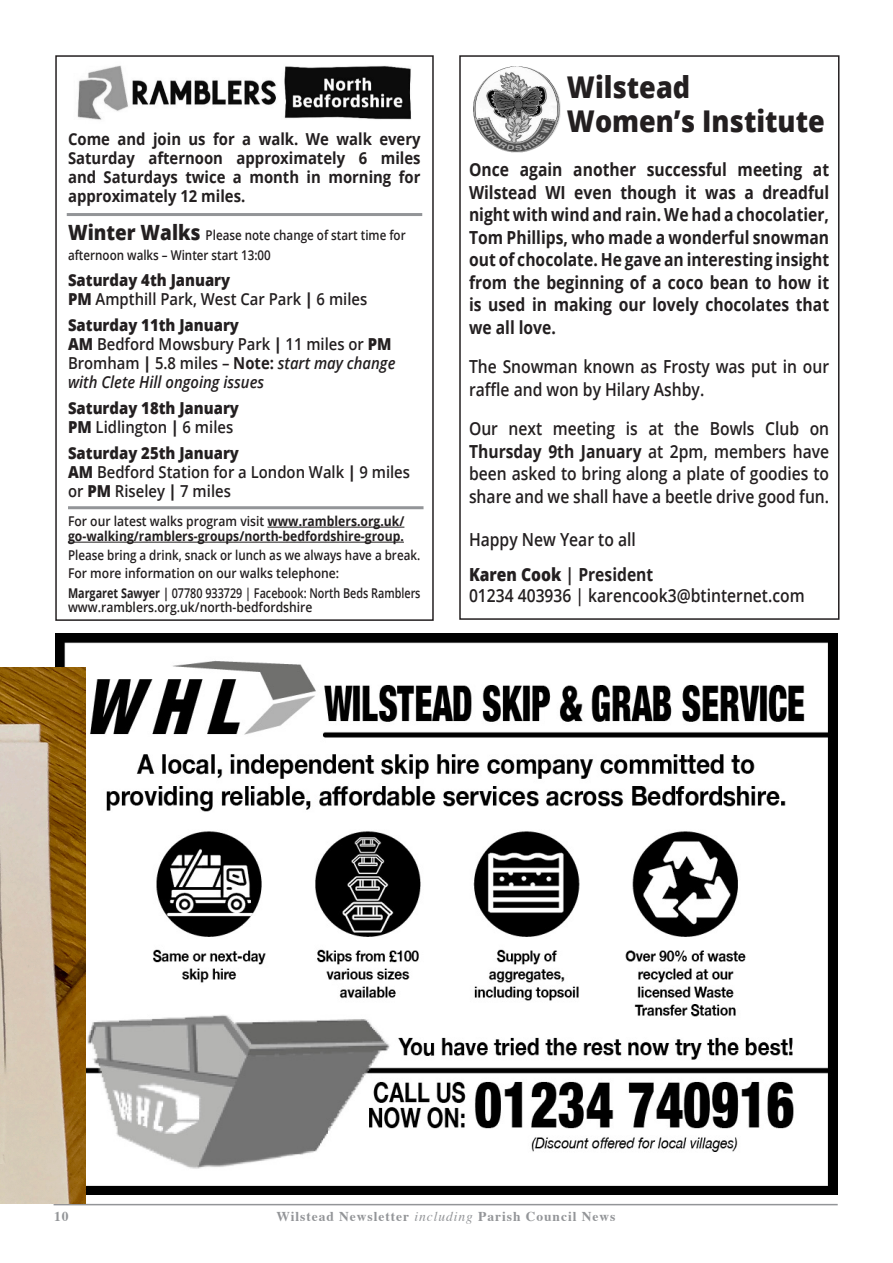
<style>
.page{position:relative;width:893px;height:1263px;background:#fff}
.page>*{position:absolute;margin:0;border:0;box-sizing:border-box;transform-origin:0 0}
.t1{font:800 30px "Open Sans";color:#231f20;scale:.9 1}
.t2{font:600 18px/22.5px "Open Sans";color:#231f20;scale:.87 1}
.t3{font:700 18px/22.5px "Open Sans";color:#231f20;text-align:justify;scale:.87 1}
.t4{font:600 16.5px/18.8px "Open Sans";color:#231f20;scale:.9 1}
.t5{font:700 16.5px/18.8px "Open Sans";color:#231f20;text-align:justify;scale:.9 1}
.t6{font:800 16.5px/18.8px "Open Sans";color:#231f20;scale:.9 1}
.t7{font:600 13.5px/19.5px "Open Sans";color:#231f20;scale:.86 1}
.t8{font:700 13.5px/15px "Open Sans";color:#231f20;scale:.9 1}
.t9{font:600 13.5px/13.5px "Open Sans";color:#231f20;scale:.8 1}
.t10{font:700 13.5px "Times";letter-spacing:.07em;color:#939598}
.t11{font:600 13.5px "Open Sans";color:#231f20;scale:.9 1}
.s1{font-weight:800;font-size:21px}
.s2{font-weight:800}
.s3{font-weight:700}
.s4{font-style:italic}
.s5{font-weight:600}
.s6{font-weight:400;font-style:italic}
</style>
<div class="page">
<hr style="left:54px;top:1204px;width:784px;height:1px;background:#939598">
<img style="left:55px;top:634px;width:783px;height:561px">
<div style="left:55px;top:55px;width:379px;height:566px;border:2px solid #231f20"></div>
<img style="left:77px;top:65px;width:335px;height:55px">
<hr style="left:267px;top:527px;width:137px;height:1px;background:#231f20">
<hr style="left:68px;top:542px;width:336px;height:1px;background:#231f20">
<hr style="left:67px;top:213px;width:355px;height:3px;background:#939598">
<hr style="left:68px;top:506px;width:355px;height:3px;background:#939598">
<img style="left:0;top:668px;width:85px;height:536px">
<div style="left:459px;top:55px;width:380px;height:565px;border:2px solid #231f20"></div>
<img style="left:473px;top:66px;width:88px;height:87px">
<p class="t5" style="left:68px;top:130px;width:393px">Come and join us for a walk. We walk every Saturday afternoon approximately 6 miles and Saturdays twice a month in morning for approximately 12 miles.</p>
<p class="t7" style="left:68px;top:225px;width:394px"><span class="s1">Winter Walks</span> Please note change of start time for afternoon walks – Winter start 13:00</p>
<p class="t4" style="left:68px;top:270px;width:334px"><span class="s2">Saturday 4th January<br>PM</span> Ampthill Park, West Car Park <span class="s2">|</span> 6 miles</p>
<p class="t4" style="left:68px;top:316px;width:365px"><span class="s2">Saturday 11th January<br>AM</span> Bedford Mowsbury Park <span class="s2">|</span> 11 miles or <span class="s2">PM </span>Bromham <span class="s2">|</span> 5.8 miles – <span class="s3">Note:</span> <span class="s4">start may change with Clete Hill ongoing issues</span></p>
<p class="t6" style="left:68px;top:398px;width:191px">Saturday 18th January<br>PM <span class="s5">Lidlington</span> | <span class="s5">6 miles</span></p>
<p class="t4" style="left:68px;top:443px;width:382px"><span class="s2">Saturday 25th January<br>AM</span> Bedford Station for a London Walk <span class="s2">|</span> 9 miles or <span class="s2">PM</span> Riseley <span class="s2">|</span> 7 miles</p>
<p class="t8" style="left:68px;top:513px;width:375px"><span class="s5">For our latest walks program visit</span> www.ramblers.org.uk/ go-walking/ramblers-groups/north-bedfordshire-group.</p>
<p class="t7" style="left:68px;top:545px;width:411px">Please bring a drink, snack or lunch as we always have a break.</p>
<p class="t11" style="left:68px;top:563px;width:303px">For more information on our walks telephone:</p>
<p class="t9" style="left:68px;top:586px;width:442px"><span class="s3">Margaret Sawyer |</span> 07780 933729 | Facebook: North Beds Ramblers www.ramblers.org.uk/north-bedfordshire</p>
<p class="t1" style="left:567px;top:64px;width:138px">Wilstead</p>
<p class="t1" style="left:567px;top:98px;width:288px">Women’s Institute</p>
<p class="t3" style="left:469px;top:158px;width:415px">Once again another successful meeting at Wilstead WI even though it was a dreadful night with wind and rain. We had a chocolatier, Tom Phillips, who made a wonderful snowman out of chocolate. He gave an interesting insight from the beginning of a coco bean to how it is used in making our lovely chocolates that we all love.</p>
<p class="t2" style="left:469px;top:355px;width:416px">The Snowman known as Frosty was put in our raffle and won by Hilary Ashby.</p>
<p class="t2" style="left:469px;top:417px;width:416px;text-align:justify">Our next meeting is at the Bowls Club on <span class="s3">Thursday 9th January</span> at 2pm, members have been asked to bring along a plate of goodies to share and we shall have a beetle drive good fun.</p>
<p class="t2" style="left:469px;top:528px;width:193px">Happy New Year to all</p>
<p class="t2" style="left:469px;top:564px;width:387px;line-height:21px"><span class="s2">Karen Cook</span> <span class="s3">| President<br></span>01234 403936 | karencook3@btinternet.com</p>
<p class="t10" style="left:54px;top:1203px;width:16px">10</p>
<p class="t10" style="left:277px;top:1203px;width:340px">Wilstead Newsletter <span class="s6">including</span> Parish Council News</p>
</div>
